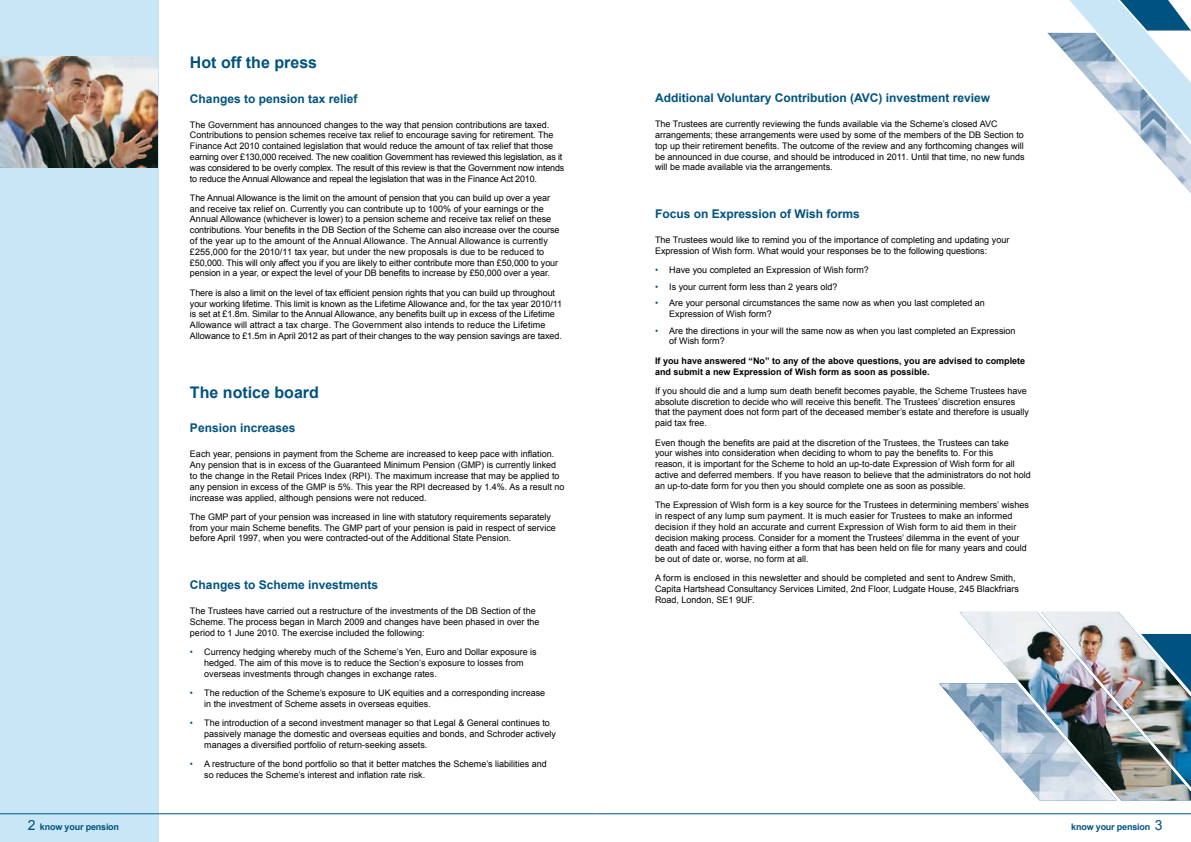
<style>
.page{position:relative;width:1191px;height:842px;background:#fff}
.page>*{position:absolute;margin:0;border:0;box-sizing:border-box;transform-origin:0 0}
.t1{font:700 16px "Arial";color:#005380}
.t2{font:700 12px "Arial";color:#005380}
.t3{font:9px/10.8px "Arial";color:#000}
.t4{font:700 9px/10.8px "Arial";color:#000}
.t5{font:700 9px "Arial";letter-spacing:-.02em;color:#005380}
.s1{color:#005380}
.s2{font-weight:400;font-size:14px}
</style>
<div class="page">
<div style="left:0;top:0;width:158px;height:842px;background:#c9e6f6"></div>
<img style="left:0;top:57px;width:158px;height:111px">
<svg style="left:1047px;top:0;width:144px;height:194px"></svg>
<hr style="left:595px;top:813px;width:596px;height:1px;background:#005380">
<hr style="left:0;top:813px;width:595px;height:1px;background:#005380">
<img style="left:959px;top:612px;width:232px;height:188px">
<img style="left:939px;top:683px;width:178px;height:117px">
<h1 class="t1" style="left:190px;top:54px;width:129px">Hot off the press</h1>
<h2 class="t2" style="left:190px;top:92px;width:169px">Changes to pension tax relief</h2>
<p class="t3" style="left:190px;top:119px;width:376px">The Government has announced changes to the way that pension contributions are taxed.<br>Contributions to pension schemes receive tax relief to encourage saving for retirement. The Finance Act 2010 contained legislation that would reduce the amount of tax relief that those earning over £130,000 received. The new coalition Government has reviewed this legislation, as it was considered to be overly complex. The result of this review is that the Government now intends to reduce the Annual Allowance and repeal the legislation that was in the Finance Act 2010.</p>
<p class="t3" style="left:190px;top:192px;width:371px">The Annual Allowance is the limit on the amount of pension that you can build up over a year and receive tax relief on. Currently you can contribute up to 100% of your earnings or the Annual Allowance (whichever is lower) to a pension scheme and receive tax relief on these contributions. Your benefits in the DB Section of the Scheme can also increase over the course of the year up to the amount of the Annual Allowance. The Annual Allowance is currently £255,000 for the 2010/11 tax year, but under the new proposals is due to be reduced to £50,000. This will only affect you if you are likely to either contribute more than £50,000 to your pension in a year, or expect the level of your DB benefits to increase by £50,000 over a year.</p>
<p class="t3" style="left:190px;top:287px;width:374px">There is also a limit on the level of tax efficient pension rights that you can build up throughout your working lifetime. This limit is known as the Lifetime Allowance and, for the tax year 2010/11 is set at £1.8m. Similar to the Annual Allowance, any benefits built up in excess of the Lifetime Allowance will attract a tax charge. The Government also intends to reduce the Lifetime Allowance to £1.5m in April 2012 as part of their changes to the way pension savings are taxed.</p>
<h1 class="t1" style="left:190px;top:383px;width:130px">The notice board</h1>
<h2 class="t2" style="left:190px;top:421px;width:107px">Pension increases</h2>
<p class="t3" style="left:190px;top:449px;width:376px">Each year, pensions in payment from the Scheme are increased to keep pace with inflation.<br>Any pension that is in excess of the Guaranteed Minimum Pension (GMP) is currently linked to the change in the Retail Prices Index (RPI). The maximum increase that may be applied to any pension in excess of the GMP is 5%. This year the RPI decreased by 1.4%. As a result no increase was applied, although pensions were not reduced.</p>
<p class="t3" style="left:190px;top:511px;width:367px">The GMP part of your pension was increased in line with statutory requirements separately from your main Scheme benefits. The GMP part of your pension is paid in respect of service before April 1997, when you were contracted-out of the Additional State Pension.</p>
<h2 class="t2" style="left:190px;top:578px;width:190px">Changes to Scheme investments</h2>
<p class="t3" style="left:190px;top:606px;width:351px">The Trustees have carried out a restructure of the investments of the DB Section of the<br>Scheme. The process began in March 2009 and changes have been phased in over the period to 1 June 2010. The exercise included the following:</p>
<p class="t3" style="left:204px;top:647px;width:334px;text-indent:-14px"><span class="s1">•</span> Currency hedging whereby much of the Scheme’s Yen, Euro and Dollar exposure is hedged. The aim of this move is to reduce the Section’s exposure to losses from overseas investments through changes in exchange rates.</p>
<p class="t3" style="left:204px;top:688px;width:343px;text-indent:-14px"><span class="s1">•</span> The reduction of the Scheme’s exposure to UK equities and a corresponding increase in the investment of Scheme assets in overseas equities.</p>
<p class="t3" style="left:204px;top:718px;width:353px;text-indent:-14px"><span class="s1">•</span> The introduction of a second investment manager so that Legal &amp; General continues to passively manage the domestic and overseas equities and bonds, and Schroder actively manages a diversified portfolio of return-seeking assets.</p>
<p class="t3" style="left:204px;top:759px;width:344px;text-indent:-14px"><span class="s1">•</span> A restructure of the bond portfolio so that it better matches the Scheme’s liabilities and so reduces the Scheme’s interest and inflation rate risk.</p>
<h2 class="t2" style="left:655px;top:91px;width:336px">Additional Voluntary Contribution (AVC) investment review</h2>
<p class="t3" style="left:655px;top:119px;width:371px">The Trustees are currently reviewing the funds available via the Scheme’s closed AVC arrangements; these arrangements were used by some of the members of the DB Section to top up their retirement benefits. The outcome of the review and any forthcoming changes will be announced in due course, and should be introduced in 2011. Until that time, no new funds will be made available via the arrangements.</p>
<h2 class="t2" style="left:655px;top:207px;width:206px">Focus on Expression of Wish forms</h2>
<p class="t3" style="left:655px;top:235px;width:356px">The Trustees would like to remind you of the importance of completing and updating your<br>Expression of Wish form. What would your responses be to the following questions:</p>
<p class="t3" style="left:655px;top:265px;width:215px"><span class="s1">•</span> Have you completed an Expression of Wish form?</p>
<p class="t3" style="left:655px;top:281px;width:184px"><span class="s1">•</span> Is your current form less than 2 years old?</p>
<p class="t3" style="left:669px;top:298px;width:317px;text-indent:-14px"><span class="s1">•</span> Are your personal circumstances the same now as when you last completed an<br>Expression of Wish form?</p>
<p class="t3" style="left:669px;top:325px;width:348px;text-indent:-14px"><span class="s1">•</span> Are the directions in your will the same now as when you last completed an Expression of Wish form?</p>
<p class="t4" style="left:655px;top:355px;width:372px">If you have answered “No” to any of the above questions, you are advised to complete and submit a new Expression of Wish form as soon as possible.</p>
<p class="t3" style="left:655px;top:385px;width:375px">If you should die and a lump sum death benefit becomes payable, the Scheme Trustees have absolute discretion to decide who will receive this benefit. The Trustees’ discretion ensures that the payment does not form part of the deceased member’s estate and therefore is usually paid tax free.</p>
<p class="t3" style="left:655px;top:437px;width:377px">Even though the benefits are paid at the discretion of the Trustees, the Trustees can take<br>your wishes into consideration when deciding to whom to pay the benefits to. For this<br>reason, it is important for the Scheme to hold an up-to-date Expression of Wish form for all active and deferred members. If you have reason to believe that the administrators do not hold an up-to-date form for you then you should complete one as soon as possible.</p>
<p class="t3" style="left:655px;top:499px;width:375px">The Expression of Wish form is a key source for the Trustees in determining members’ wishes in respect of any lump sum payment. It is much easier for Trustees to make an informed decision if they hold an accurate and current Expression of Wish form to aid them in their decision making process. Consider for a moment the Trustees’ dilemma in the event of your death and faced with having either a form that has been held on file for many years and could be out of date or, worse, no form at all.</p>
<p class="t3" style="left:655px;top:573px;width:365px">A form is enclosed in this newsletter and should be completed and sent to Andrew Smith,<br>Capita Hartshead Consultancy Services Limited, 2nd Floor, Ludgate House, 245 Blackfriars<br>Road, London, SE1 9UF.</p>
<p class="t5" style="left:28px;top:821px;width:93px"><span class="s2">2</span> know your pension</p>
<p class="t5" style="left:1071px;top:821px;width:93px">know your pension <span class="s2">3</span></p>
</div>
